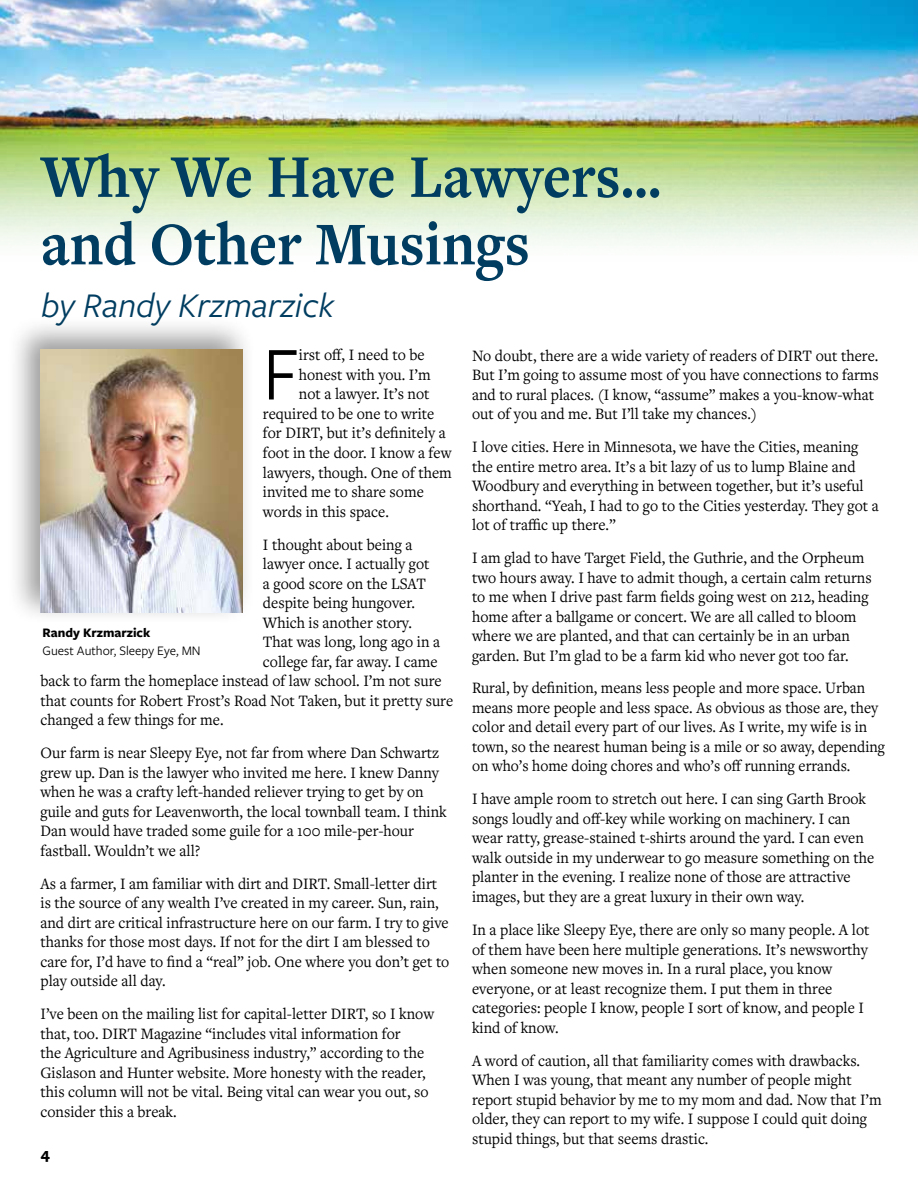
<style>
.page{position:relative;width:918px;height:1188px;background:#fff}
.page>*{position:absolute;margin:0;border:0;box-sizing:border-box;transform-origin:0 0}
.t1{font:78.9px "Freight Sans Pro";color:#000;scale:.95 1}
.t2{font:700 63px/67.5px "Freight Text Pro";color:#003d60;scale:.93 1}
.t3{font:italic 36px "Freight Sans Pro";color:#003d60}
.t4{font:16.5px/19.5px "Freight Text Pro";color:#000;scale:.95 1}
.t5{font:16.5px/19.5px "Freight Text Pro";color:#000;scale:.94 1}
.t6{font:700 16.5px "Freight Sans Pro";color:#000}
.t7{font:13.5px "Freight Sans Pro";color:#000}
.t8{font:700 13.5px "Freight Sans Pro";color:#000}
</style>
<div class="page">
<img style="left:0;top:0;width:918px;height:245px">
<div style="left:7px;top:316px;width:248px;height:309px;background:#000;opacity:.4"></div>
<img style="left:40px;top:349px;width:203px;height:264px">
<h2 class="t2" style="left:41px;top:141px;width:669px">Why We Have Lawyers… and Other Musings</h2>
<h3 class="t3" style="left:41px;top:281px;width:295px">by Randy Krzmarzick</h3>
<h1 class="t1" style="left:263px;top:321px;width:39px">F</h1>
<p class="t4" style="left:299px;top:345px;width:134px">irst off, I need to be</p>
<p class="t4" style="left:299px;top:364px;width:140px">honest with you. I’m</p>
<p class="t4" style="left:299px;top:384px;width:139px">not a lawyer. It’s not</p>
<p class="t4" style="left:263px;top:403px;width:182px">required to be one to write</p>
<p class="t4" style="left:263px;top:423px;width:194px">for DIRT, but it’s definitely a</p>
<p class="t4" style="left:263px;top:442px;width:200px">foot in the door. I know a few</p>
<p class="t4" style="left:263px;top:462px;width:200px">lawyers, though. One of them</p>
<p class="t4" style="left:263px;top:481px;width:171px">invited me to share some</p>
<p class="t4" style="left:263px;top:501px;width:134px">words in this space.</p>
<p class="t4" style="left:263px;top:534px;width:159px">I thought about being a</p>
<p class="t4" style="left:263px;top:553px;width:177px">lawyer once. I actually got</p>
<p class="t4" style="left:263px;top:573px;width:173px">a good score on the LSAT</p>
<p class="t4" style="left:263px;top:592px;width:162px">despite being hungover.</p>
<p class="t4" style="left:263px;top:612px;width:158px">Which is another story.</p>
<p class="t4" style="left:263px;top:631px;width:188px">That was long, long ago in a</p>
<p class="t4" style="left:263px;top:651px;width:185px">college far, far away. I came</p>
<p class="t4" style="left:41px;top:670px;width:424px">back to farm the homeplace instead of law school. I’m not sure</p>
<p class="t4" style="left:41px;top:690px;width:436px">that counts for Robert Frost’s Road Not Taken, but it pretty sure</p>
<p class="t4" style="left:41px;top:709px;width:194px">changed a few things for me.</p>
<p class="t4" style="left:41px;top:742px;width:429px">Our farm is near Sleepy Eye, not far from where Dan Schwartz grew up. Dan is the lawyer who invited me here. I knew Danny when he was a crafty left-handed reliever trying to get by on guile and guts for Leavenworth, the local townball team. I think Dan would have traded some guile for a 100 mile-per-hour fastball. Wouldn’t we all?</p>
<p class="t4" style="left:41px;top:873px;width:432px">As a farmer, I am familiar with dirt and DIRT. Small-letter dirt is the source of any wealth I’ve created in my career. Sun, rain, and dirt are critical infrastructure here on our farm. I try to give thanks for those most days. If not for the dirt I am blessed to care for, I’d have to find a “real” job. One where you don’t get to play outside all day.</p>
<p class="t4" style="left:41px;top:1003px;width:416px">I’ve been on the mailing list for capital-letter DIRT, so I know that, too. DIRT Magazine “includes vital information for<br>the Agriculture and Agribusiness industry,” according to the Gislason and Hunter website. More honesty with the reader, this column will not be vital. Being vital can wear you out, so consider this a break.</p>
<p class="t8" style="left:43px;top:623px;width:109px">Randy Krzmarzick</p>
<p class="t7" style="left:43px;top:641px;width:160px">Guest Author, Sleepy Eye, MN</p>
<p class="t6" style="left:40px;top:1142px;width:11px">4</p>
<p class="t4" style="left:472px;top:345px;width:430px">No doubt, there are a wide variety of readers of DIRT out there.<br>But I’m going to assume most of you have connections to farms and to rural places. (I know, “assume” makes a you-know-what out of you and me. But I’ll take my chances.)</p>
<p class="t4" style="left:472px;top:436px;width:430px">I love cities. Here in Minnesota, we have the Cities, meaning the entire metro area. It’s a bit lazy of us to lump Blaine and Woodbury and everything in between together, but it’s useful shorthand. “Yeah, I had to go to the Cities yesterday. They got a lot of traffic up there.”</p>
<p class="t4" style="left:472px;top:547px;width:422px">I am glad to have Target Field, the Guthrie, and the Orpheum two hours away. I have to admit though, a certain calm returns to me when I drive past farm fields going west on 212, heading home after a ballgame or concert. We are all called to bloom where we are planted, and that can certainly be in an urban garden. But I’m glad to be a farm kid who never got too far.</p>
<p class="t5" style="left:472px;top:678px;width:441px">Rural, by definition, means less people and more space. Urban means more people and less space. As obvious as those are, they color and detail every part of our lives. As I write, my wife is in town, so the nearest human being is a mile or so away, depending on who’s home doing chores and who’s off running errands.</p>
<p class="t4" style="left:472px;top:789px;width:425px">I have ample room to stretch out here. I can sing Garth Brook songs loudly and off-key while working on machinery. I can wear ratty, grease-stained t-shirts around the yard. I can even walk outside in my underwear to go measure something on the planter in the evening. I realize none of those are attractive images, but they are a great luxury in their own way.</p>
<p class="t4" style="left:472px;top:919px;width:420px">In a place like Sleepy Eye, there are only so many people. A lot of them have been here multiple generations. It’s newsworthy when someone new moves in. In a rural place, you know everyone, or at least recognize them. I put them in three categories: people I know, people I sort of know, and people I kind of know.</p>
<p class="t4" style="left:472px;top:1050px;width:433px">A word of caution, all that familiarity comes with drawbacks.<br>When I was young, that meant any number of people might report stupid behavior by me to my mom and dad. Now that I’m older, they can report to my wife. I suppose I could quit doing stupid things, but that seems drastic.</p>
</div>
